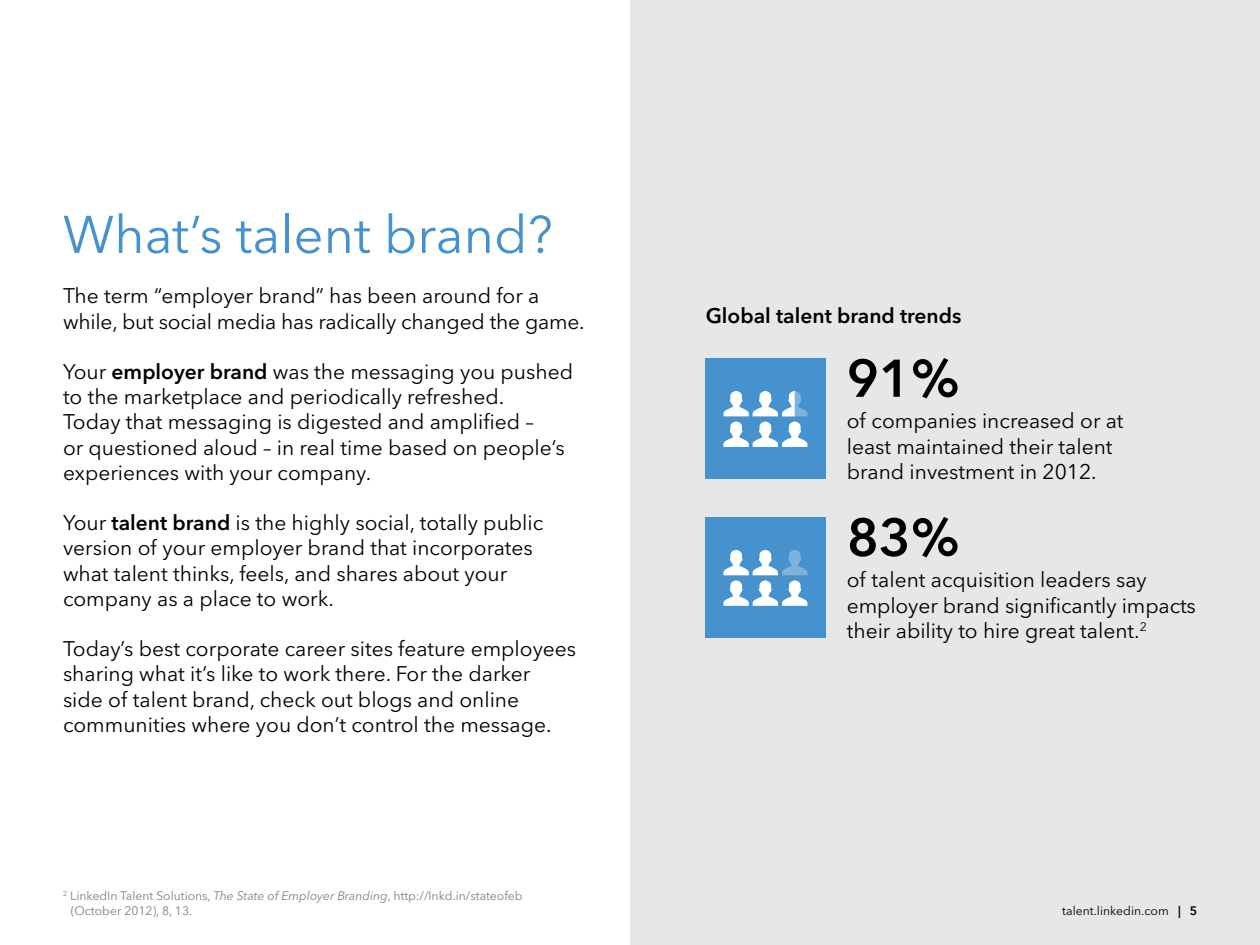
<style>
.page{position:relative;width:1260px;height:945px;background:#fff}
.page>*{position:absolute;margin:0;border:0;box-sizing:border-box;transform-origin:0 0}
.t1{font:52.5px "Avenir Next LT Pro";color:#4692cf}
.t2{font:600 52.5px "Avenir Next LT Pro";color:#000}
.t3{font:21px/25.2px "Avenir Next LT Pro";color:#000}
.t4{font:600 21px "Avenir Next LT Pro";color:#000}
.t5{font:12.25px/14.7px "Avenir Next LT Pro";letter-spacing:-.005em;color:#808080}
.t6{font:12.25px "Avenir Next LT Pro";color:#000}
.s1{font-weight:600}
.s2{font-style:italic}
</style>
<div class="page">
<div style="left:630px;top:0;width:630px;height:945px;background:#e6e7e8"></div>
<div style="left:705px;top:518px;width:121px;height:120px;background:#4692cf"></div>
<svg style="left:723px;top:550px;width:85px;height:56px"></svg>
<div style="left:705px;top:359px;width:121px;height:120px;background:#4692cf"></div>
<svg style="left:723px;top:391px;width:85px;height:56px"></svg>
<h1 class="t1" style="left:63px;top:203px;width:491px">What’s talent brand?</h1>
<p class="t3" style="left:63px;top:283px;width:523px">The term “employer brand” has been around for a while, but social media has radically changed the game.</p>
<p class="t3" style="left:63px;top:359px;width:512px">Your <span class="s1">employer brand</span> was the messaging you pushed to the marketplace and periodically refreshed.<br>Today that messaging is digested and amplified –<br>or questioned aloud – in real time based on people’s experiences with your company.</p>
<p class="t3" style="left:63px;top:510px;width:482px">Your <span class="s1">talent brand</span> is the highly social, totally public version of your employer brand that incorporates what talent thinks, feels, and shares about your company as a place to work.</p>
<p class="t3" style="left:63px;top:636px;width:515px">Today’s best corporate career sites feature employees sharing what it’s like to work there. For the darker<br>side of talent brand, check out blogs and online communities where you don’t control the message.</p>
<p class="t5" style="left:71px;top:889px;width:453px;text-indent:-8px"><sup>2</sup> LinkedIn Talent Solutions, <span class="s2">The State of Employer Branding</span>, http://lnkd.in/stateofeb (October 2012), 8, 13.</p>
<p class="t4" style="left:706px;top:303px;width:257px">Global talent brand trends</p>
<h1 class="t2" style="left:847px;top:347px;width:114px">91%</h1>
<p class="t3" style="left:847px;top:409px;width:278px">of companies increased or at least maintained their talent brand investment in 2012.</p>
<h1 class="t2" style="left:847px;top:505px;width:114px">83%</h1>
<p class="t3" style="left:847px;top:567px;width:351px">of talent acquisition leaders say employer brand significantly impacts their ability to hire great talent.<sup>2</sup></p>
<p class="t6" style="left:1062px;top:903px;width:137px">talent.linkedin.com <span class="s1">| 5</span></p>
</div>
